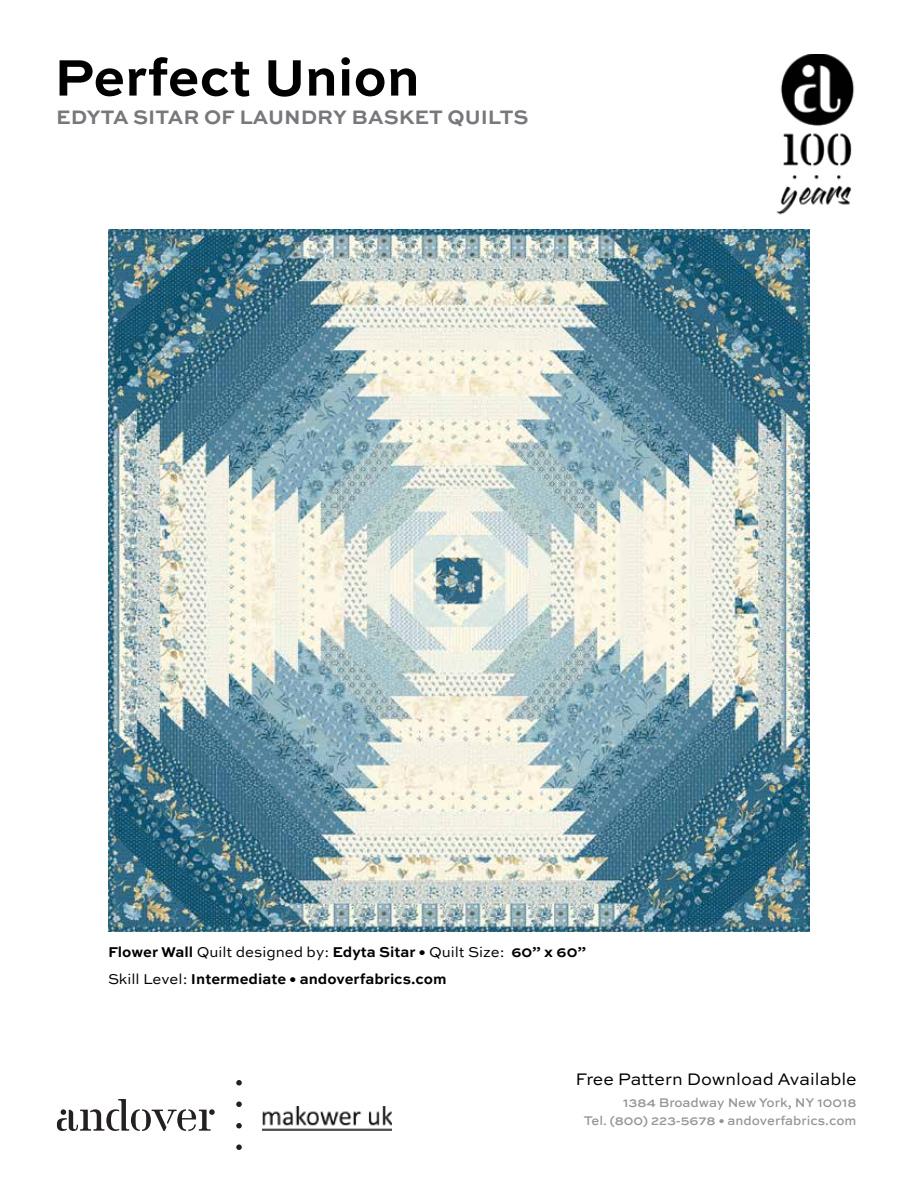
<style>
.page{position:relative;width:918px;height:1188px;background:#fff}
.page>*{position:absolute;margin:0;border:0;box-sizing:border-box;transform-origin:0 0}
.t1{font:700 54px "Sweet Sans Pro";color:#000}
.t2{font:700 20.55px "Sweet Sans Pro";color:#77787b}
.t3{font:17.7px "Sweet Sans Pro";color:#000}
.t4{font:700 15px/27px "Sweet Sans Pro";color:#000101}
.t5{font:500 13.2px/18px "Sweet Sans Pro";color:#939598;text-align:right}
.s1{font-weight:400}
</style>
<div class="page">
<svg style="left:236px;top:1144px;width:6px;height:6px"></svg>
<svg style="left:236px;top:1123px;width:6px;height:5px"></svg>
<svg style="left:236px;top:1101px;width:6px;height:6px"></svg>
<svg style="left:236px;top:1080px;width:6px;height:6px"></svg>
<svg style="left:57px;top:1099px;width:158px;height:32px"></svg>
<img style="left:263px;top:1107px;width:129px;height:24px">
<img style="left:776px;top:54px;width:79px;height:161px">
<img style="left:108px;top:230px;width:702px;height:701px">
<h1 class="t1" style="left:54px;top:36px;width:367px">Perfect Union</h1>
<h2 class="t2" style="left:56px;top:101px;width:474px">EDYTA SITAR OF LAUNDRY BASKET QUILTS</h2>
<p class="t4" style="left:108px;top:937px;width:480px">Flower Wall <span class="s1">Quilt designed by:</span> Edyta Sitar • <span class="s1">Quilt Size:</span> 60” x 60”<br><span class="s1">Skill Level:</span> Intermediate • andoverfabrics.com</p>
<p class="t3" style="left:576px;top:1066px;width:283px">Free Pattern Download Available</p>
<p class="t5" style="left:584px;top:1093px;width:274px">1384 Broadway New York, NY 10018<br>Tel. (800) 223-5678 • andoverfabrics.com</p>
</div>
